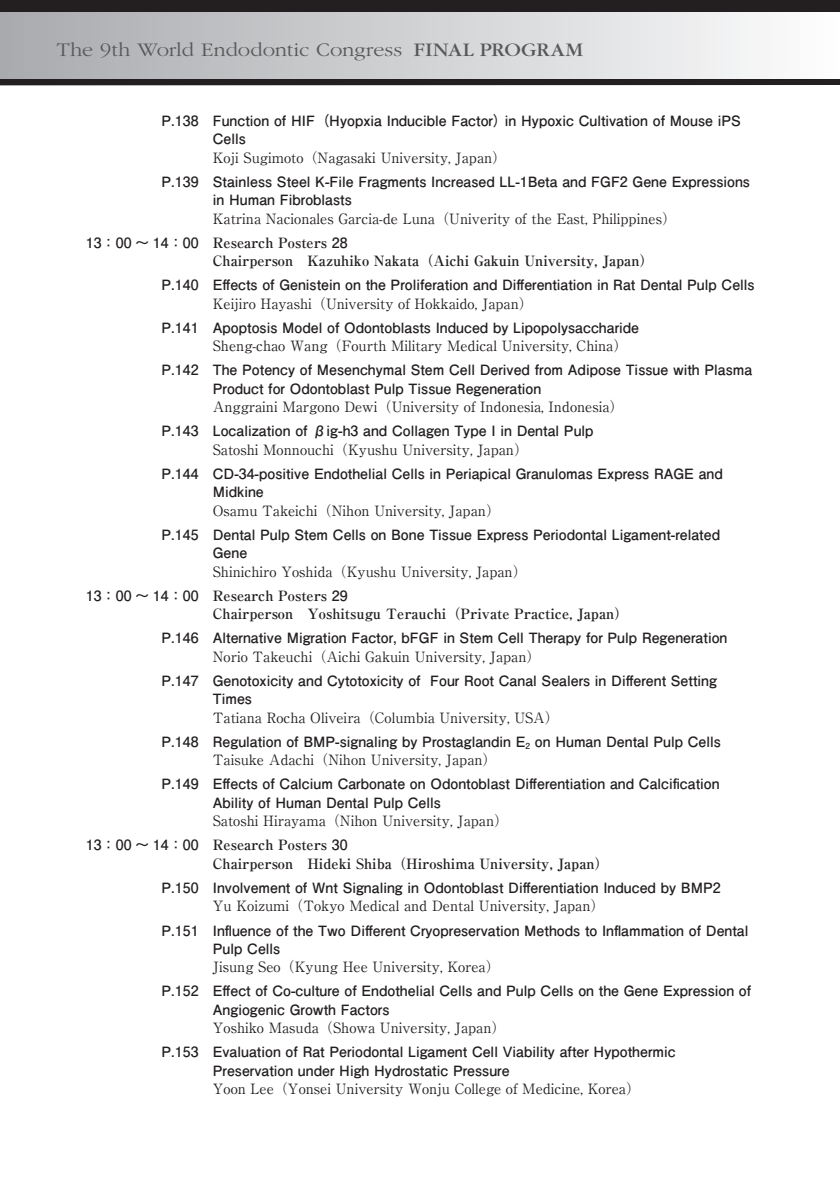
<style>
.page{position:relative;width:840px;height:1191px;background:#fff}
.page>*{position:absolute;margin:0;border:0;box-sizing:border-box;transform-origin:0 0}
.t1{font:300 20px "Garamond";letter-spacing:-.005em;color:#57585a;scale:1.1 1}
.t2{font:700 14.2px/18.4px "Futo Go B101 Pr 6";color:#231f20}
.t3{font:700 14.2px/18.4px "Ryumin Pr 6";color:#231f20}
.s1{font-weight:400}
.s2{font-family:"Ryumin Pr 6";font-weight:400}
.s3{font-family:"Futo Go B101 Pr 6"}
</style>
<div class="page">
<div style="left:0;top:0;width:839px;height:85px;background:linear-gradient(to right,#a8aaad,#fcfcfd)"></div>
<div style="left:0;top:0;width:839px;height:11px;background:#231f20"></div>
<div style="left:0;top:79px;width:839px;height:6px;background:#231f20"></div>
<p class="t1" style="left:57px;top:39px;width:480px">The 9th World Endodontic Congress <span class="s1">FINAL PROGRAM</span></p>
<p class="t2" style="left:213px;top:111px;width:529px;text-indent:-51px">P.138 Function of HIF（Hyopxia Inducible Factor）in Hypoxic Cultivation of Mouse iPS<br>Cells<br><span class="s2">Koji Sugimoto（Nagasaki University, Japan）</span></p>
<p class="t2" style="left:213px;top:172px;width:538px;text-indent:-51px">P.139 Stainless Steel K-File Fragments Increased LL-1Beta and FGF2 Gene Expressions in Human Fibroblasts<br><span class="s2">Katrina Nacionales Garcia-de Luna（Univerity of the East, Philippines）</span></p>
<p class="t3" style="left:213px;top:233px;width:442px;text-indent:-127px"><span class="s3">13：00 〜 14：00</span> Research Posters <span class="s3">28<br></span>Chairperson　Kazuhiko Nakata（Aichi Gakuin University, Japan）</p>
<p class="t2" style="left:213px;top:275px;width:543px;text-indent:-51px">P.140 Effects of Genistein on the Proliferation and Differentiation in Rat Dental Pulp Cells<br><span class="s2">Keijiro Hayashi（University of Hokkaido, Japan）</span></p>
<p class="t2" style="left:213px;top:318px;width:427px;text-indent:-51px">P.141 Apoptosis Model of Odontoblasts Induced by Lipopolysaccharide<br><span class="s2">Sheng-chao Wang（Fourth Military Medical University, China）</span></p>
<p class="t2" style="left:213px;top:360px;width:540px;text-indent:-51px">P.142 The Potency of Mesenchymal Stem Cell Derived from Adipose Tissue with Plasma<br>Product for Odontoblast Pulp Tissue Regeneration<br><span class="s2">Anggraini Margono Dewi（University of Indonesia, Indonesia）</span></p>
<p class="t2" style="left:213px;top:421px;width:382px;text-indent:-51px">P.143 Localization of βig-h3 and Collagen Type I in Dental Pulp<br><span class="s2">Satoshi Monnouchi（Kyushu University, Japan）</span></p>
<p class="t2" style="left:213px;top:464px;width:511px;text-indent:-51px">P.144 CD-34-positive Endothelial Cells in Periapical Granulomas Express RAGE and<br>Midkine<br><span class="s2">Osamu Takeichi（Nihon University, Japan）</span></p>
<p class="t2" style="left:213px;top:525px;width:508px;text-indent:-51px">P.145 Dental Pulp Stem Cells on Bone Tissue Express Periodontal Ligament-related<br>Gene<br><span class="s2">Shinichiro Yoshida（Kyushu University, Japan）</span></p>
<p class="t3" style="left:213px;top:586px;width:417px;text-indent:-127px"><span class="s3">13：00 〜 14：00</span> Research Posters <span class="s3">29<br></span>Chairperson　Yoshitsugu Terauchi（Private Practice, Japan）</p>
<p class="t2" style="left:213px;top:628px;width:516px;text-indent:-51px">P.146 Alternative Migration Factor, bFGF in Stem Cell Therapy for Pulp Regeneration<br><span class="s2">Norio Takeuchi（Aichi Gakuin University, Japan）</span></p>
<p class="t2" style="left:213px;top:671px;width:505px;text-indent:-51px">P.147 Genotoxicity and Cytotoxicity of Four Root Canal Sealers in Different Setting<br>Times<br><span class="s2">Tatiana Rocha Oliveira（Columbia University, USA）</span></p>
<p class="t2" style="left:213px;top:732px;width:509px;text-indent:-51px">P.148 Regulation of BMP-signaling by Prostaglandin E<sub>2</sub> on Human Dental Pulp Cells<br><span class="s2">Taisuke Adachi（Nihon University, Japan）</span></p>
<p class="t2" style="left:213px;top:774px;width:508px;text-indent:-51px">P.149 Effects of Calcium Carbonate on Odontoblast Differentiation and Calcification<br>Ability of Human Dental Pulp Cells<br><span class="s2">Satoshi Hirayama（Nihon University, Japan）</span></p>
<p class="t3" style="left:213px;top:835px;width:397px;text-indent:-127px"><span class="s3">13：00 〜 14：00</span> Research Posters <span class="s3">30<br></span>Chairperson　Hideki Shiba（Hiroshima University, Japan）</p>
<p class="t2" style="left:213px;top:878px;width:509px;text-indent:-51px">P.150 Involvement of Wnt Signaling in Odontoblast Differentiation Induced by BMP2<br><span class="s2">Yu Koizumi（Tokyo Medical and Dental University, Japan）</span></p>
<p class="t2" style="left:213px;top:920px;width:537px;text-indent:-51px">P.151 Influence of the Two Different Cryopreservation Methods to Inflammation of Dental<br>Pulp Cells<br><span class="s2">Jisung Seo（Kyung Hee University, Korea）</span></p>
<p class="t2" style="left:213px;top:981px;width:539px;text-indent:-51px">P.152 Effect of Co-culture of Endothelial Cells and Pulp Cells on the Gene Expression of<br>Angiogenic Growth Factors<br><span class="s2">Yoshiko Masuda（Showa University, Japan）</span></p>
<p class="t2" style="left:213px;top:1042px;width:464px;text-indent:-51px">P.153 Evaluation of Rat Periodontal Ligament Cell Viability after Hypothermic<br>Preservation under High Hydrostatic Pressure<br><span class="s2">Yoon Lee（Yonsei University Wonju College of Medicine, Korea）</span></p>
</div>
